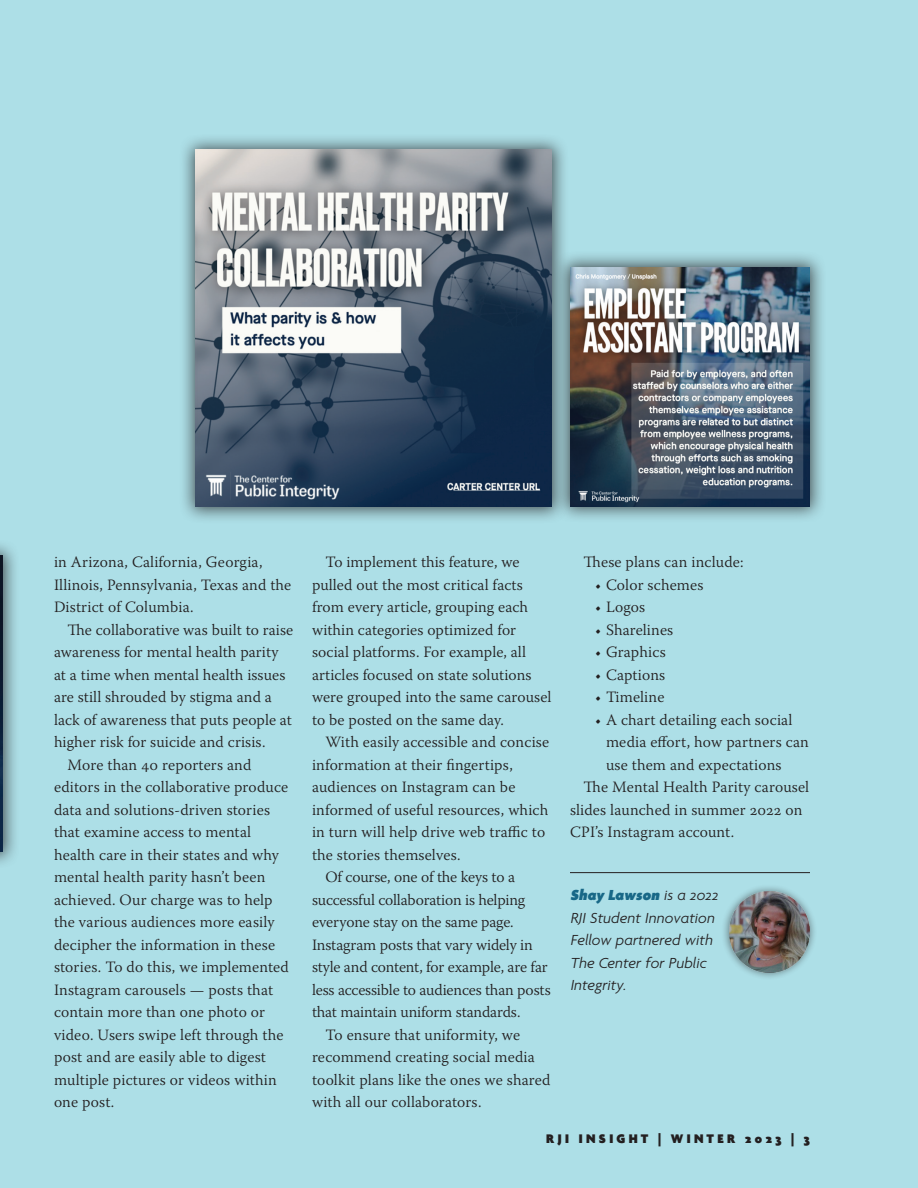
<style>
.page{position:relative;width:918px;height:1188px;background:#addfe7}
.page>*{position:absolute;margin:0;border:0;box-sizing:border-box;transform-origin:0 0}
.t1{font:300 15.75px/22.5px "Warnock Pro";letter-spacing:.01em;color:#231f20}
.t2{font:300 15.75px "Warnock Pro";letter-spacing:-.01em;color:#231f20}
.t3{font:italic 300 15.75px/22.5px "Agenda One";letter-spacing:.01em;color:#231f20}
.t4{font:900 13.5px "Agenda One";letter-spacing:.25em;color:#231f20}
.s1{font-weight:900;color:#186887}
</style>
<div class="page">
<div style="left:0;top:538px;width:20px;height:331px;background:#231f20;opacity:.75"></div>
<img style="left:0;top:555px;width:3px;height:297px">
<div style="left:178px;top:133px;width:391px;height:391px;background:#231f20;opacity:.75"></div>
<img style="left:195px;top:150px;width:357px;height:357px">
<div style="left:553px;top:250px;width:274px;height:274px;background:#231f20;opacity:.75"></div>
<img style="left:570px;top:267px;width:240px;height:240px">
<hr style="left:570px;top:872px;width:240px;height:1px;background:#231f20">
<div style="left:721px;top:883px;width:97px;height:98px;background:#231f20;opacity:.5"></div>
<img style="left:729px;top:892px;width:81px;height:81px">
<p class="t1" style="left:54px;top:550px;width:239px">in Arizona, California, Georgia,<br>Illinois, Pennsylvania, Texas and the<br>District of Columbia.</p>
<p class="t1" style="left:67px;top:618px;width:227px">The collaborative was built to raise</p>
<p class="t1" style="left:54px;top:640px;width:226px">awareness for mental health parity</p>
<p class="t1" style="left:54px;top:663px;width:233px">at a time when mental health issues</p>
<p class="t1" style="left:54px;top:685px;width:219px">are still shrouded by stigma and a</p>
<p class="t1" style="left:54px;top:708px;width:240px">lack of awareness that puts people at</p>
<p class="t1" style="left:54px;top:730px;width:213px">higher risk for suicide and crisis.</p>
<p class="t1" style="left:67px;top:753px;width:185px">More than 40 reporters and</p>
<p class="t1" style="left:54px;top:775px;width:236px">editors in the collaborative produce</p>
<p class="t1" style="left:54px;top:798px;width:218px">data and solutions-driven stories</p>
<p class="t1" style="left:54px;top:820px;width:199px">that examine access to mental</p>
<p class="t1" style="left:54px;top:843px;width:227px">health care in their states and why</p>
<p class="t1" style="left:54px;top:865px;width:213px">mental health parity hasn’t been</p>
<p class="t1" style="left:54px;top:888px;width:220px">achieved. Our charge was to help</p>
<p class="t1" style="left:54px;top:910px;width:222px">the various audiences more easily</p>
<p class="t1" style="left:54px;top:933px;width:223px">decipher the information in these</p>
<p class="t1" style="left:54px;top:955px;width:236px">stories. To do this, we implemented</p>
<p class="t1" style="left:54px;top:978px;width:221px">Instagram carousels — posts that</p>
<p class="t1" style="left:54px;top:1000px;width:213px">contain more than one photo or</p>
<p class="t1" style="left:54px;top:1023px;width:231px">video. Users swipe left through the</p>
<p class="t1" style="left:54px;top:1045px;width:213px">post and are easily able to digest</p>
<p class="t1" style="left:54px;top:1068px;width:224px">multiple pictures or videos within</p>
<p class="t1" style="left:54px;top:1090px;width:62px">one post.</p>
<p class="t1" style="left:312px;top:550px;width:241px;text-indent:13px">To implement this feature, we pulled out the most critical facts from every article, grouping each within categories optimized for social platforms. For example, all articles focused on state solutions were grouped into the same carousel to be posted on the same day.</p>
<p class="t1" style="left:325px;top:731px;width:225px">With easily accessible and concise</p>
<p class="t1" style="left:312px;top:753px;width:202px">information at their fingertips,</p>
<p class="t1" style="left:312px;top:776px;width:205px">audiences on Instagram can be</p>
<p class="t1" style="left:312px;top:798px;width:238px">informed of useful resources, which</p>
<p class="t1" style="left:312px;top:821px;width:235px">in turn will help drive web traffic to</p>
<p class="t1" style="left:312px;top:843px;width:150px">the stories themselves.</p>
<p class="t2" style="left:325px;top:868px;width:191px">Of course, one of the keys to a</p>
<p class="t2" style="left:312px;top:890px;width:215px">successful collaboration is helping</p>
<p class="t2" style="left:312px;top:913px;width:203px">everyone stay on the same page.</p>
<p class="t2" style="left:312px;top:935px;width:222px">Instagram posts that vary widely in</p>
<p class="t2" style="left:312px;top:958px;width:237px">style and content, for example, are far</p>
<p class="t2" style="left:312px;top:980px;width:240px">less accessible to audiences than posts</p>
<p class="t2" style="left:312px;top:1003px;width:210px">that maintain uniform standards.</p>
<p class="t1" style="left:325px;top:1023px;width:196px">To ensure that uniformity, we</p>
<p class="t1" style="left:312px;top:1046px;width:224px">recommend creating social media</p>
<p class="t1" style="left:312px;top:1068px;width:240px">toolkit plans like the ones we shared</p>
<p class="t1" style="left:312px;top:1091px;width:171px">with all our collaborators.</p>
<p class="t1" style="left:583px;top:550px;width:162px">These plans can include:</p>
<p class="t1" style="left:595px;top:573px;width:110px">• Color schemes</p>
<p class="t1" style="left:595px;top:595px;width:52px">• Logos</p>
<p class="t1" style="left:595px;top:618px;width:80px">• Sharelines</p>
<p class="t1" style="left:595px;top:640px;width:72px">• Graphics</p>
<p class="t1" style="left:595px;top:663px;width:71px">• Captions</p>
<p class="t1" style="left:595px;top:685px;width:71px">• Timeline</p>
<p class="t1" style="left:595px;top:708px;width:199px">• A chart detailing each social</p>
<p class="t1" style="left:606px;top:730px;width:204px">media effort, how partners can</p>
<p class="t1" style="left:606px;top:753px;width:177px">use them and expectations</p>
<p class="t1" style="left:583px;top:775px;width:227px">The Mental Health Parity carousel</p>
<p class="t1" style="left:570px;top:798px;width:234px">slides launched in summer 2022 on</p>
<p class="t1" style="left:570px;top:820px;width:166px">CPI’s Instagram account.</p>
<p class="t3" style="left:570px;top:884px;width:149px"><span class="s1">Shay Lawson</span> is a 2022<br>RJI Student Innovation<br>Fellow partnered with<br>The Center for Public<br>Integrity.</p>
<p class="t4" style="left:546px;top:1131px;width:265px">RJI INSIGHT | WINTER 2023 | 3</p>
</div>
